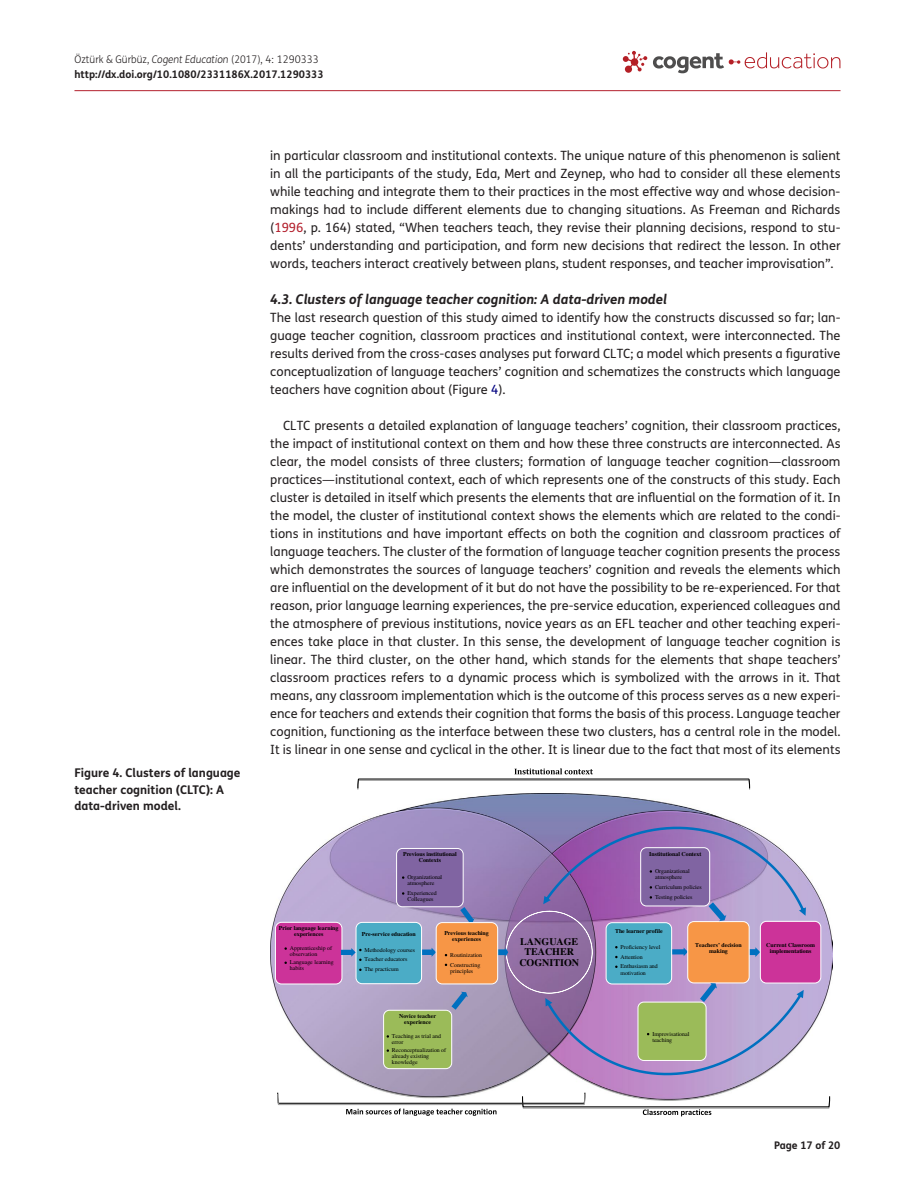
<style>
.page{position:relative;width:915px;height:1191px;background:#fff}
.page>*{position:absolute;margin:0;border:0;box-sizing:border-box;transform-origin:0 0}
.t1{font:italic 700 13.5px "FS Me Pro";color:#231f20}
.t2{font:12.75px/18px "FS Me Pro";color:#231f20;text-align:justify}
.t3{font:700 12px/16.5px "FS Me Pro";color:#231f20}
.t4{font:700 10.5px/15px "FS Me Pro";color:#231f20}
.t5{font:700 10.05px/10.5px "Times";color:#000;text-align:center}
.t6{font:5.85px/5.8px "Times";color:#000}
.t7{font:700 5.85px/6px "Times";color:#000;text-align:center}
.s1{font-weight:300}
.s2{font-weight:300;font-style:italic}
.s3{color:#b3202d}
.s4{color:#000080}
</style>
<div class="page">
<hr style="left:74px;top:90px;width:766px;height:1px;background:#b3202d">
<svg style="left:622px;top:51px;width:218px;height:22px"></svg>
<img style="left:270px;top:793px;width:561px;height:307px">
<svg style="left:497px;top:947px;width:11px;height:10px"></svg>
<div style="left:275px;top:922px;width:67px;height:62px;background:#c39;border-radius:6px"></div>
<div style="left:275px;top:922px;width:67px;height:62px;border:1px solid #fff;border-radius:6px"></div>
<svg style="left:451px;top:991px;width:16px;height:18px"></svg>
<div style="left:383px;top:1010px;width:68px;height:58px;background:#9bbb59;border-radius:6px"></div>
<div style="left:383px;top:1010px;width:69px;height:59px;border:1px solid #fff;border-radius:6px"></div>
<svg style="left:460px;top:907px;width:14px;height:15px"></svg>
<div style="left:396px;top:848px;width:67px;height:58px;background:#8064a2;border-radius:6px"></div>
<div style="left:396px;top:848px;width:67px;height:59px;border:1px solid #fff;border-radius:6px"></div>
<svg style="left:421px;top:947px;width:15px;height:9px"></svg>
<div style="left:356px;top:922px;width:65px;height:61px;background:#4bacc6;border-radius:6px"></div>
<div style="left:355px;top:922px;width:66px;height:62px;border:1px solid #fff;border-radius:6px"></div>
<div style="left:436px;top:922px;width:61px;height:62px;background:#f79646;border-radius:6px"></div>
<div style="left:436px;top:922px;width:61px;height:62px;border:1px solid #fff;border-radius:6px"></div>
<svg style="left:749px;top:947px;width:10px;height:10px"></svg>
<svg style="left:671px;top:947px;width:16px;height:9px"></svg>
<div style="left:606px;top:922px;width:65px;height:62px;background:#4bacc6;border-radius:6px"></div>
<div style="left:605px;top:922px;width:66px;height:62px;border:1px solid #fff;border-radius:6px"></div>
<div style="left:687px;top:921px;width:61px;height:62px;background:#f79646;border-radius:6px"></div>
<div style="left:687px;top:921px;width:62px;height:62px;border:1px solid #fff;border-radius:6px"></div>
<div style="left:760px;top:921px;width:60px;height:62px;background:#c39;border-radius:6px"></div>
<div style="left:759px;top:921px;width:61px;height:62px;border:1px solid #fff;border-radius:6px"></div>
<svg style="left:357px;top:768px;width:393px;height:21px"></svg>
<svg style="left:276px;top:1091px;width:554px;height:25px"></svg>
<svg style="left:341px;top:948px;width:20px;height:13px"></svg>
<svg style="left:545px;top:983px;width:258px;height:92px;background:#ae9cb6"></svg>
<svg style="left:543px;top:826px;width:262px;height:95px;background:#9b7cb9"></svg>
<p class="t4" style="left:74px;top:51px;width:251px"><span class="s1">Öztürk &amp; Gürbüz,</span> <span class="s2">Cogent Education</span> <span class="s1">(2017), 4: 1290333 </span>http://dx.doi.org/10.1080/2331186X.2017.1290333</p>
<p class="t3" style="left:74px;top:764px;width:167px">Figure 4. Clusters of language teacher cognition (CLTC): A data-driven model.</p>
<p class="t2" style="left:270px;top:146px;width:571px">in particular classroom and institutional contexts. The unique nature of this phenomenon is salient in all the participants of the study, Eda, Mert and Zeynep, who had to consider all these elements while teaching and integrate them to their practices in the most effective way and whose decision&shy;makings had to include different elements due to changing situations. As Freeman and Richards (<span class="s3">1996</span>, p. 164) stated, “When teachers teach, they revise their planning decisions, respond to stu&shy;dents’ understanding and participation, and form new decisions that redirect the lesson. In other words, teachers interact creatively between plans, student responses, and teacher improvisation”.</p>
<p class="t1" style="left:270px;top:289px;width:398px">4.3. Clusters of language teacher cognition: A data-driven model</p>
<p class="t2" style="left:270px;top:308px;width:571px">The last research question of this study aimed to identify how the constructs discussed so far; lan&shy;guage teacher cognition, classroom practices and institutional context, were interconnected. The results derived from the cross-cases analyses put forward CLTC; a model which presents a figurative conceptualization of language teachers’ cognition and schematizes the constructs which language teachers have cognition about (Figure <span class="s4">4</span>).</p>
<p class="t2" style="left:270px;top:416px;width:571px;text-indent:13px">CLTC presents a detailed explanation of language teachers’ cognition, their classroom practices, the impact of institutional context on them and how these three constructs are interconnected. As clear, the model consists of three clusters; formation of language teacher cognition—classroom practices—institutional context, each of which represents one of the constructs of this study. Each cluster is detailed in itself which presents the elements that are influential on the formation of it. In the model, the cluster of institutional context shows the elements which are related to the condi&shy;tions in institutions and have important effects on both the cognition and classroom practices of language teachers. The cluster of the formation of language teacher cognition presents the process which demonstrates the sources of language teachers’ cognition and reveals the elements which are influential on the development of it but do not have the possibility to be re-experienced. For that reason, prior language learning experiences, the pre-service education, experienced colleagues and the atmosphere of previous institutions, novice years as an EFL teacher and other teaching experi&shy;ences take place in that cluster. In this sense, the development of language teacher cognition is linear. The third cluster, on the other hand, which stands for the elements that shape teachers’ classroom practices refers to a dynamic process which is symbolized with the arrows in it. That means, any classroom implementation which is the outcome of this process serves as a new experi&shy;ence for teachers and extends their cognition that forms the basis of this process. Language teacher cognition, functioning as the interface between these two clusters, has a central role in the model.<br>It is linear in one sense and cyclical in the other. It is linear due to the fact that most of its elements</p>
<p class="t7" style="left:279px;top:924px;width:61px">Prior language learning experiences</p>
<p class="t6" style="left:290px;top:945px;width:44px">Apprenticeship of observation</p>
<p class="t6" style="left:290px;top:959px;width:45px">Language learning habits</p>
<p class="t7" style="left:403px;top:851px;width:55px">Previous institutional<br>Contexts</p>
<p class="t6" style="left:407px;top:874px;width:36px">Organizational atmosphere</p>
<p class="t6" style="left:407px;top:890px;width:31px">Experienced<br>Colleagues</p>
<p class="t7" style="left:362px;top:931px;width:55px">Pre-service education</p>
<p class="t6" style="left:364px;top:944px;width:52px;line-height:9.9px">Methodology courses<br>Teacher educators<br>The practicum</p>
<p class="t7" style="left:444px;top:930px;width:46px">Previous teaching experiences</p>
<p class="t6" style="left:450px;top:950px;width:33px;line-height:9.8px">Routinization<br>Constructing</p>
<p class="t6" style="left:450px;top:968px;width:25px">principles</p>
<p class="t7" style="left:399px;top:1012px;width:38px">Novice teacher experience</p>
<p class="t6" style="left:392px;top:1033px;width:50px">Teaching as trial and error</p>
<p class="t6" style="left:392px;top:1047px;width:56px">Reconceptualization of already existing knowledge</p>
<p class="t5" style="left:519px;top:936px;width:61px">LANGUAGE<br>TEACHER<br>COGNITION</p>
<p class="t7" style="left:649px;top:850px;width:54px">Institutional Context</p>
<p class="t6" style="left:654px;top:868px;width:36px">Organizational atmosphere</p>
<p class="t6" style="left:654px;top:882px;width:48px;line-height:10.1px">Curriculum policies<br>Testing policies</p>
<p class="t7" style="left:615px;top:928px;width:49px">The learner profile</p>
<p class="t6" style="left:620px;top:942px;width:41px;line-height:9.8px">Proficiency level<br>Attention<br>Enthusiasm and</p>
<p class="t6" style="left:620px;top:969px;width:27px">motivation</p>
<p class="t7" style="left:695px;top:941px;width:48px">Teachers’ decision making</p>
<p class="t7" style="left:766px;top:941px;width:50px">Current Classroom implementations</p>
<p class="t6" style="left:652px;top:1030px;width:39px;line-height:6.3px">Improvisational teaching</p>
<p class="t4" style="left:773px;top:1137px;width:68px">Page 17 of 20</p>
</div>
